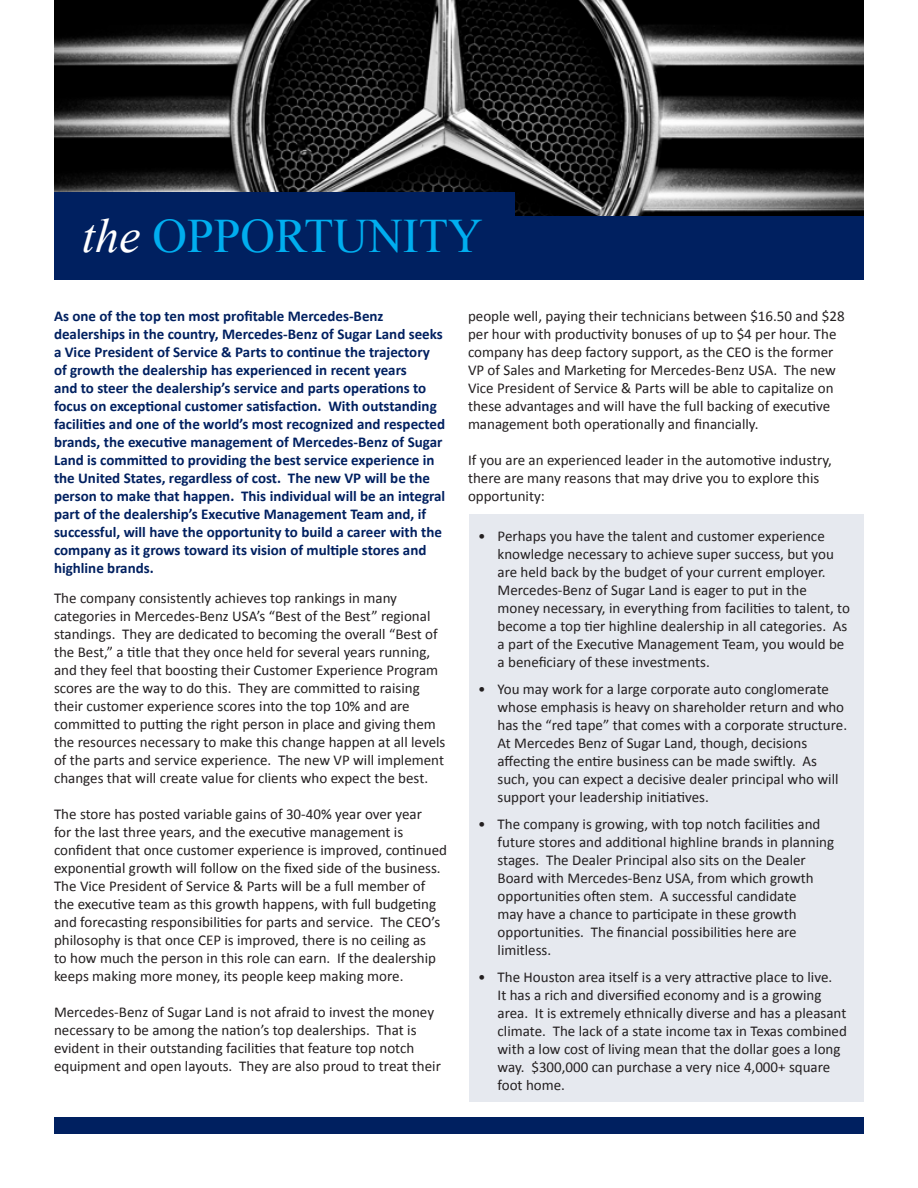
<style>
.page{position:relative;width:918px;height:1188px;background:#fff}
.page>*{position:absolute;margin:0;border:0;box-sizing:border-box;transform-origin:0 0}
.t1{font:48px "Times New Roman";color:#00aeef}
.t2{font:15px/18px "Calibri";color:#231f20}
.t3{font:700 15px/18px "Calibri";color:#002060}
.s1{font-style:italic;color:#fff}
</style>
<div class="page">
<div style="left:54px;top:1118px;width:810px;height:16px;background:#002060"></div>
<img style="left:54px;top:0;width:810px;height:216px">
<div style="left:54px;top:192px;width:460px;height:87px;background:#002060"></div>
<div style="left:54px;top:216px;width:810px;height:64px;background:#002060"></div>
<div style="left:469px;top:514px;width:395px;height:588px;background:#e6e9ef"></div>
<p class="t1" style="left:82px;top:204px;width:224px"><span class="s1">the</span> OPPORTUNITY</p>
<p class="t3" style="left:54px;top:306px;width:393px">As one of the top ten most profitable Mercedes-Benz dealerships in the country, Mercedes-Benz of Sugar Land seeks a Vice President of Service &amp; Parts to continue the trajectory of growth the dealership has experienced in recent years<br>and to steer the dealership’s service and parts operations to focus on exceptional customer satisfaction. With outstanding facilities and one of the world’s most recognized and respected brands, the executive management of Mercedes-Benz of Sugar Land is committed to providing the best service experience in the United States, regardless of cost. The new VP will be the person to make that happen. This individual will be an integral part of the dealership’s Executive Management Team and, if successful, will have the opportunity to build a career with the company as it grows toward its vision of multiple stores and highline brands.</p>
<p class="t2" style="left:54px;top:588px;width:393px">The company consistently achieves top rankings in many categories in Mercedes-Benz USA’s “Best of the Best” regional standings. They are dedicated to becoming the overall “Best of the Best,” a title that they once held for several years running, and they feel that boosting their Customer Experience Program scores are the way to do this. They are committed to raising their customer experience scores into the top 10% and are committed to putting the right person in place and giving them the resources necessary to make this change happen at all levels of the parts and service experience. The new VP will implement changes that will create value for clients who expect the best.</p>
<p class="t2" style="left:54px;top:804px;width:395px">The store has posted variable gains of 30-40% year over year<br>for the last three years, and the executive management is confident that once customer experience is improved, continued exponential growth will follow on the fixed side of the business.<br>The Vice President of Service &amp; Parts will be a full member of the executive team as this growth happens, with full budgeting and forecasting responsibilities for parts and service. The CEO’s philosophy is that once CEP is improved, there is no ceiling as<br>to how much the person in this role can earn. If the dealership keeps making more money, its people keep making more.</p>
<p class="t2" style="left:54px;top:1002px;width:388px">Mercedes-Benz of Sugar Land is not afraid to invest the money necessary to be among the nation’s top dealerships. That is evident in their outstanding facilities that feature top notch equipment and open layouts. They are also proud to treat their</p>
<p class="t2" style="left:468px;top:306px;width:378px">people well, paying their technicians between $16.50 and $28 per hour with productivity bonuses of up to $4 per hour. The company has deep factory support, as the CEO is the former VP of Sales and Marketing for Mercedes-Benz USA. The new Vice President of Service &amp; Parts will be able to capitalize on these advantages and will have the full backing of executive management both operationally and financially.</p>
<p class="t2" style="left:468px;top:450px;width:365px">If you are an experienced leader in the automotive industry, there are many reasons that may drive you to explore this opportunity:</p>
<p class="t2" style="left:498px;top:526px;width:354px;text-indent:-20px">• Perhaps you have the talent and customer experience knowledge necessary to achieve super success, but you are held back by the budget of your current employer.<br>Mercedes-Benz of Sugar Land is eager to put in the money necessary, in everything from facilities to talent, to become a top tier highline dealership in all categories. As a part of the Executive Management Team, you would be a beneficiary of these investments.</p>
<p class="t2" style="left:498px;top:679px;width:351px;text-indent:-20px">• You may work for a large corporate auto conglomerate whose emphasis is heavy on shareholder return and who has the “red tape” that comes with a corporate structure.<br>At Mercedes Benz of Sugar Land, though, decisions affecting the entire business can be made swiftly. As such, you can expect a decisive dealer principal who will support your leadership initiatives.</p>
<p class="t2" style="left:498px;top:814px;width:338px;text-indent:-20px">• The company is growing, with top notch facilities and future stores and additional highline brands in planning stages. The Dealer Principal also sits on the Dealer Board with Mercedes-Benz USA, from which growth opportunities often stem. A successful candidate<br>may have a chance to participate in these growth opportunities. The financial possibilities here are limitless.</p>
<p class="t2" style="left:498px;top:967px;width:351px;text-indent:-20px">• The Houston area itself is a very attractive place to live.<br>It has a rich and diversified economy and is a growing area. It is extremely ethnically diverse and has a pleasant climate. The lack of a state income tax in Texas combined with a low cost of living mean that the dollar goes a long way. $300,000 can purchase a very nice 4,000+ square foot home.</p>
</div>
